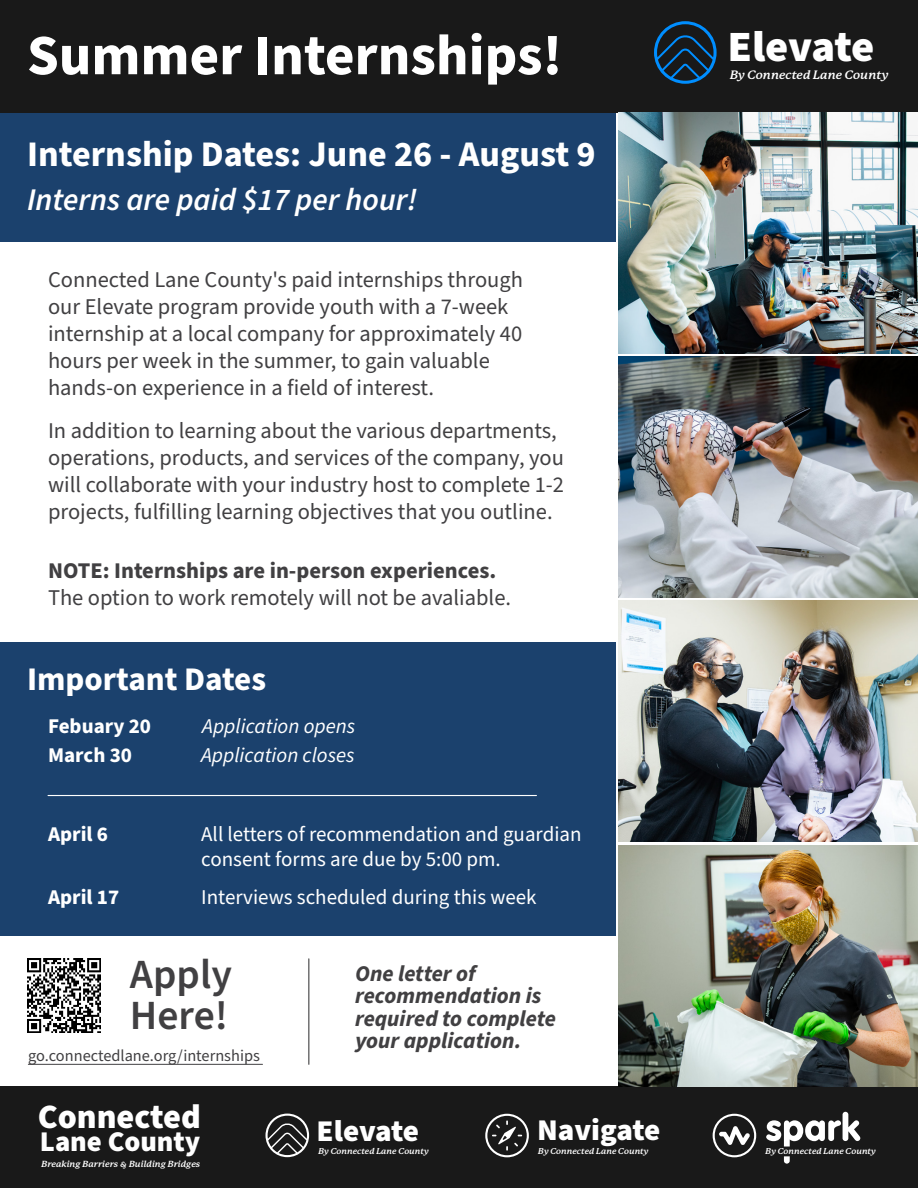
<style>
.page{position:relative;width:918px;height:1188px;background:#fff}
.page>*{position:absolute;margin:0;border:0;box-sizing:border-box;transform-origin:0 0}
.t1{font:700 57px "Source Sans Pro";color:#fff}
.t2{font:900 43.2px "Source Sans Pro";letter-spacing:-.015em;color:#fff}
.t3{font:600 41.55px/40.3px "Source Sans Pro";color:#414042}
.t4{font:700 36px "Source Sans Pro";color:#fff}
.t5{font:900 34.2px "Source Sans Pro";color:#fff}
.t6{font:700 33px "Source Sans Pro";color:#fff}
.t7{font:italic 600 31.5px "Source Sans Pro";color:#fff}
.t8{font:900 30px "Source Sans Pro";letter-spacing:-.01em;color:#fff}
.t9{font:900 28.5px "Source Sans Pro";color:#fff}
.t10{font:22.5px/27px "Source Sans Pro";color:#414042}
.t11{font:italic 700 22.5px/22.5px "Source Sans Pro";color:#414042}
.t12{font:700 22.5px "Source Sans Pro";color:#414042}
.t13{font:21px/25.2px "Source Sans Pro";color:#fff}
.t14{font:italic 21px "Source Sans Pro";color:#fff}
.t15{font:700 21px "Source Sans Pro";color:#fff}
.t16{font:16.35px "Source Sans Pro";color:#414042}
.t17{font:italic 700 11.85px "P22 Mackinac Pro";color:#fff}
.t18{font:italic 700 8.7px "P22 Mackinac Pro";color:#fff}
.t19{font:italic 700 8.25px "P22 Mackinac Pro";color:#fff}
</style>
<div class="page">
<div style="left:0;top:642px;width:615px;height:293px;background:#1b416d"></div>
<div style="left:0;top:112px;width:615px;height:129px;background:#1b416d"></div>
<div style="left:0;top:0;width:918px;height:112px;background:#191919"></div>
<div style="left:0;top:1086px;width:918px;height:102px;background:#191919"></div>
<svg style="left:265px;top:1114px;width:44px;height:43px"></svg>
<svg style="left:485px;top:1114px;width:44px;height:43px"></svg>
<svg style="left:713px;top:1114px;width:43px;height:43px"></svg>
<svg style="left:784px;top:1156px;width:6px;height:8px"></svg>
<svg style="left:766px;top:1112px;width:94px;height:35px"></svg>
<img style="left:618px;top:112px;width:300px;height:241px">
<img style="left:618px;top:600px;width:300px;height:241px">
<img style="left:618px;top:357px;width:300px;height:241px">
<img style="left:618px;top:845px;width:300px;height:241px">
<svg style="left:654px;top:21px;width:63px;height:63px"></svg>
<hr style="left:48px;top:795px;width:488px;height:1px;background:#fff">
<img style="left:27px;top:959px;width:73px;height:73px">
<hr style="left:28px;top:1064px;width:235px;height:1px;background:#414042">
<hr style="left:308px;top:959px;width:1px;height:105px;background:#414042">
<h1 class="t1" style="left:27px;top:17px;width:537px">Summer Internships!</h1>
<h3 class="t4" style="left:27px;top:130px;width:570px">Internship Dates: June 26 - August 9</h3>
<h3 class="t7" style="left:27px;top:179px;width:392px">Interns are paid $17 per hour!</h3>
<p class="t10" style="left:48px;top:267px;width:477px">Connected Lane County's paid internships through our Elevate program provide youth with a 7-week internship at a local company for approximately 40 hours per week in the summer, to gain valuable hands-on experience in a field of interest.</p>
<p class="t10" style="left:48px;top:418px;width:518px">In addition to learning about the various departments, operations, products, and services of the company, you will collaborate with your industry host to complete 1-2 projects, fulfilling learning objectives that you outline.</p>
<p class="t12" style="left:48px;top:555px;width:450px">NOTE: Internships are in-person experiences.</p>
<p class="t10" style="left:48px;top:585px;width:465px">The option to work remotely will not be avaliable.</p>
<h3 class="t6" style="left:27px;top:657px;width:241px">Important Dates</h3>
<p class="t15" style="left:48px;top:711px;width:105px">Febuary 20</p>
<p class="t14" style="left:202px;top:712px;width:154px">Application opens</p>
<p class="t15" style="left:48px;top:741px;width:85px">March 30</p>
<p class="t14" style="left:201px;top:741px;width:155px">Application closes</p>
<p class="t15" style="left:48px;top:819px;width:62px">April 6</p>
<p class="t13" style="left:201px;top:822px;width:382px">All letters of recommendation and guardian consent forms are due by 5:00 pm.</p>
<p class="t15" style="left:48px;top:882px;width:73px">April 17</p>
<p class="t13" style="left:201px;top:885px;width:337px">Interviews scheduled during this week</p>
<h3 class="t3" style="left:130px;top:955px;width:104px">Apply<br>Here!</h3>
<p class="t16" style="left:28px;top:1044px;width:233px">go.connectedlane.org/internships</p>
<h3 class="t5" style="left:38px;top:1093px;width:165px">Connected</h3>
<p class="t9" style="left:40px;top:1122px;width:162px">Lane County</p>
<p class="t18" style="left:41px;top:1159px;width:160px">Breaking Barriers &amp; Building Bridges</p>
<p class="t11" style="left:355px;top:962px;width:202px">One letter of recommendation is required to complete your application.</p>
<h3 class="t8" style="left:317px;top:1110px;width:104px">Elevate</h3>
<h3 class="t8" style="left:537px;top:1109px;width:125px">Navigate</h3>
<p class="t19" style="left:319px;top:1147px;width:112px">By Connected Lane County</p>
<p class="t19" style="left:538px;top:1147px;width:112px">By Connected Lane County</p>
<h2 class="t2" style="left:727px;top:16px;width:149px">Elevate</h2>
<p class="t17" style="left:730px;top:68px;width:160px">By Connected Lane County</p>
<p class="t19" style="left:766px;top:1147px;width:112px">By Connected Lane County</p>
</div>
